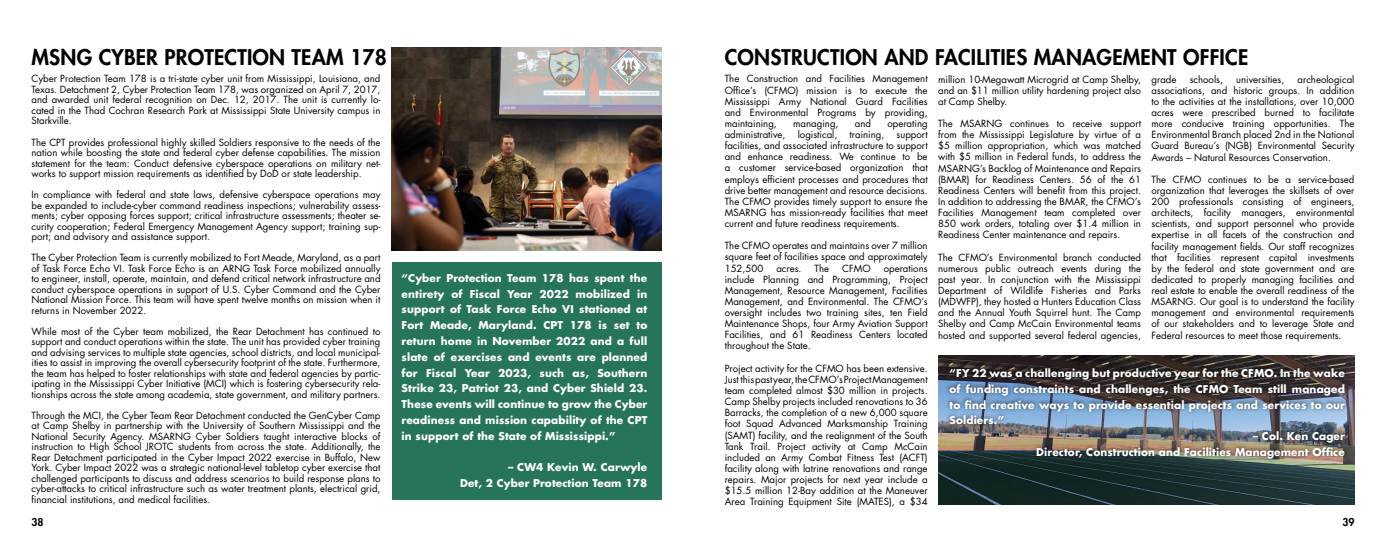
<style>
.page{position:relative;width:1386px;height:536px;background:#fff}
.page>*{position:absolute;margin:0;border:0;box-sizing:border-box;transform-origin:0 0}
.t1{font:800 21px "Futura Std";letter-spacing:.01em;color:#000}
.t2{font:700 10.5px/15.8px "Futura Std";letter-spacing:.01em;color:#fff;text-align:justify}
.t3{font:800 10.5px "Futura Std";color:#000}
.t4{font:9.62px/11.1px "Futura Std";color:#000;text-align:justify}
</style>
<div class="page">
<img style="left:392px;top:48px;width:270px;height:203px">
<img style="left:938px;top:355px;width:417px;height:149px">
<div style="left:392px;top:262px;width:270px;height:237px;background:#277559"></div>
<div style="left:945px;top:363px;width:404px;height:100px;background:#000;opacity:.75"></div>
<h1 class="t1" style="left:32px;top:44px;width:357px">MSNG CYBER PROTECTION TEAM 178</h1>
<p class="t4" style="left:32px;top:74px;width:351px;line-height:10.5px">Cyber Protection Team 178 is a tri-state cyber unit from Mississippi, Louisiana, and Texas. Detachment 2, Cyber Protection Team 178, was organized on April 7, 2017, and awarded unit federal recognition on Dec. 12, 2017. The unit is currently lo&shy;cated in the Thad Cochran Research Park at Mississippi State University campus in Starkville.</p>
<p class="t4" style="left:32px;top:137px;width:351px;line-height:10.5px">The CPT provides professional highly skilled Soldiers responsive to the needs of the nation while boosting the state and federal cyber defense capabilities. The mission statement for the team: Conduct defensive cyberspace operations on military net&shy;works to support mission requirements as identified by DoD or state leadership.</p>
<p class="t4" style="left:32px;top:189px;width:351px;line-height:10.5px">In compliance with federal and state laws, defensive cyberspace operations may be expanded to include-cyber command readiness inspections; vulnerability assess&shy;ments; cyber opposing forces support; critical infrastructure assessments; theater se&shy;curity cooperation; Federal Emergency Management Agency support; training sup&shy;port; and advisory and assistance support.</p>
<p class="t4" style="left:32px;top:252px;width:351px;line-height:10.5px">The Cyber Protection Team is currently mobilized to Fort Meade, Maryland, as a part of Task Force Echo VI. Task Force Echo is an ARNG Task Force mobilized annually to engineer, install, operate, maintain, and defend critical network infrastructure and conduct cyberspace operations in support of U.S. Cyber Command and the Cyber National Mission Force. This team will have spent twelve months on mission when it returns in November 2022.</p>
<p class="t4" style="left:32px;top:326px;width:351px;line-height:10.5px">While most of the Cyber team mobilized, the Rear Detachment has continued to support and conduct operations within the state. The unit has provided cyber training and advising services to multiple state agencies, school districts, and local municipal&shy;ities to assist in improving the overall cybersecurity footprint of the state. Furthermore, the team has helped to foster relationships with state and federal agencies by partic&shy;ipating in the Mississippi Cyber Initiative (MCI) which is fostering cybersecurity rela&shy;tionships across the state among academia, state government, and military partners.</p>
<p class="t4" style="left:32px;top:410px;width:351px;line-height:10.5px">Through the MCI, the Cyber Team Rear Detachment conducted the GenCyber Camp at Camp Shelby in partnership with the University of Southern Mississippi and the National Security Agency. MSARNG Cyber Soldiers taught interactive blocks of instruction to High School JROTC students from across the state. Additionally, the Rear Detachment participated in the Cyber Impact 2022 exercise in Buffalo, New York. Cyber Impact 2022 was a strategic national-level tabletop cyber exercise that challenged participants to discuss and address scenarios to build response plans to cyber-attacks to critical infrastructure such as water treatment plants, electrical grid, financial institutions, and medical facilities.</p>
<p class="t2" style="left:402px;top:270px;width:247px">“Cyber Protection Team 178 has spent the entirety of Fiscal Year 2022 mobilized in support of Task Force Echo VI stationed at Fort Meade, Maryland. CPT 178 is set to return home in November 2022 and a full slate of exercises and events are planned for Fiscal Year 2023, such as, Southern Strike 23, Patriot 23, and Cyber Shield 23.<br>These events will continue to grow the Cyber readiness and mission capability of the CPT in support of the State of Mississippi.”</p>
<p class="t2" style="left:460px;top:459px;width:189px;text-align:right">– CW4 Kevin W. Carwyle<br>Det, 2 Cyber Protection Team 178</p>
<h1 class="t1" style="left:725px;top:44px;width:525px">CONSTRUCTION AND FACILITIES MANAGEMENT OFFICE</h1>
<p class="t4" style="left:725px;top:73px;width:204px">The Construction and Facilities Management Office’s (CFMO) mission is to execute the Mississippi Army National Guard Facilities and Environmental Programs by providing, maintaining,</p>
<p class="t4" style="left:793px;top:118px;width:47px">managing,</p>
<p class="t4" style="left:855px;top:118px;width:18px">and</p>
<p class="t4" style="left:887px;top:118px;width:42px">operating</p>
<p class="t4" style="left:725px;top:129px;width:62px">administrative,</p>
<p class="t4" style="left:798px;top:129px;width:41px">logistical,</p>
<p class="t4" style="left:850px;top:129px;width:36px">training,</p>
<p class="t4" style="left:725px;top:129px;width:204px;text-indent:172px">support facilities, and associated infrastructure to support and enhance readiness. We continue to be a customer service-based organization that employs efficient processes and procedures that drive better management and resource decisions.<br>The CFMO provides timely support to ensure the MSARNG has mission-ready facilities that meet current and future readiness requirements.</p>
<p class="t4" style="left:725px;top:240px;width:204px">The CFMO operates and maintains over 7 million square feet of facilities space and approximately 152,500</p>
<p class="t4" style="left:776px;top:262px;width:27px">acres.</p>
<p class="t4" style="left:815px;top:262px;width:16px">The</p>
<p class="t4" style="left:842px;top:262px;width:30px">CFMO</p>
<p class="t4" style="left:725px;top:262px;width:204px;text-indent:159px">operations include Planning and Programming, Project Management, Resource Management, Facilities Management, and Environmental. The CFMO’s oversight includes two training sites, ten Field Maintenance Shops, four Army Aviation Support Facilities, and 61 Readiness Centers located throughout the State.</p>
<p class="t4" style="left:725px;top:362px;width:204px">Project activity for the CFMO has been extensive.<br>Just this past year, the CFMO’s Project Management team completed almost $30 million in projects.<br>Camp Shelby projects included renovations to 36<br>Barracks, the completion of a new 6,000 square foot Squad Advanced Marksmanship Training (SAMT) facility, and the realignment of the South Tank Trail. Project activity at Camp McCain included an Army Combat Fitness Test (ACFT) facility along with latrine renovations and range repairs. Major projects for next year include a $15.5 million 12-Bay addition at the Maneuver Area Training Equipment Site (MATES), a $34</p>
<p class="t4" style="left:938px;top:74px;width:204px">million 10-Megawatt Microgrid at Camp Shelby, and an $11 million utility hardening project also at Camp Shelby.</p>
<p class="t4" style="left:938px;top:118px;width:204px">The MSARNG continues to receive support from the Mississippi Legislature by virtue of a $5 million appropriation, which was matched with $5 million in Federal funds, to address the MSARNG’s Backlog of Maintenance and Repairs (BMAR) for Readiness Centers. 56 of the 61<br>Readiness Centers will benefit from this project.<br>In addition to addressing the BMAR, the CFMO’s Facilities Management team completed over 850 work orders, totaling over $1.4 million in Readiness Center maintenance and repairs.</p>
<p class="t4" style="left:938px;top:251px;width:204px">The CFMO’s Environmental branch conducted numerous public outreach events during the past year. In conjunction with the Mississippi Department of Wildlife Fisheries and Parks (MDWFP), they hosted a Hunters Education Class and the Annual Youth Squirrel hunt. The Camp Shelby and Camp McCain Environmental teams hosted and supported several federal agencies,</p>
<p class="t4" style="left:1152px;top:74px;width:204px;text-indent:146px">archeological associations, and historic groups. In addition to the activities at the installations, over 10,000 acres were prescribed burned to facilitate more conducive training opportunities. The Environmental Branch placed 2nd in the National Guard Bureau’s (NGB) Environmental Security Awards – Natural Resources Conservation.</p>
<p class="t4" style="left:1152px;top:174px;width:204px">The CFMO continues to be a service-based organization that leverages the skillsets of over 200 professionals consisting of engineers, architects, facility managers, environmental scientists, and support personnel who provide expertise in all facets of the construction and facility management fields. Our staff recognizes that facilities represent capital investments by the federal and state government and are dedicated to properly managing facilities and real estate to enable the overall readiness of the MSARNG. Our goal is to understand the facility management and environmental requirements of our stakeholders and to leverage State and Federal resources to meet those requirements.</p>
<p class="t4" style="left:1152px;top:74px;width:26px">grade</p>
<p class="t4" style="left:1190px;top:74px;width:35px">schools,</p>
<p class="t4" style="left:1236px;top:74px;width:50px">universities,</p>
<p class="t2" style="left:950px;top:365px;width:397px">“FY 22 was a challenging but productive year for the CFMO. In the wake of funding constraints and challenges, the CFMO Team still managed to find creative ways to provide essential projects and services to our Soldiers.”</p>
<p class="t2" style="left:1036px;top:428px;width:310px;text-align:right">– Col. Ken Cager<br>Director, Construction and Facilities Management Office</p>
<p class="t3" style="left:32px;top:515px;width:14px">38</p>
<p class="t3" style="left:1342px;top:515px;width:14px">39</p>
</div>
